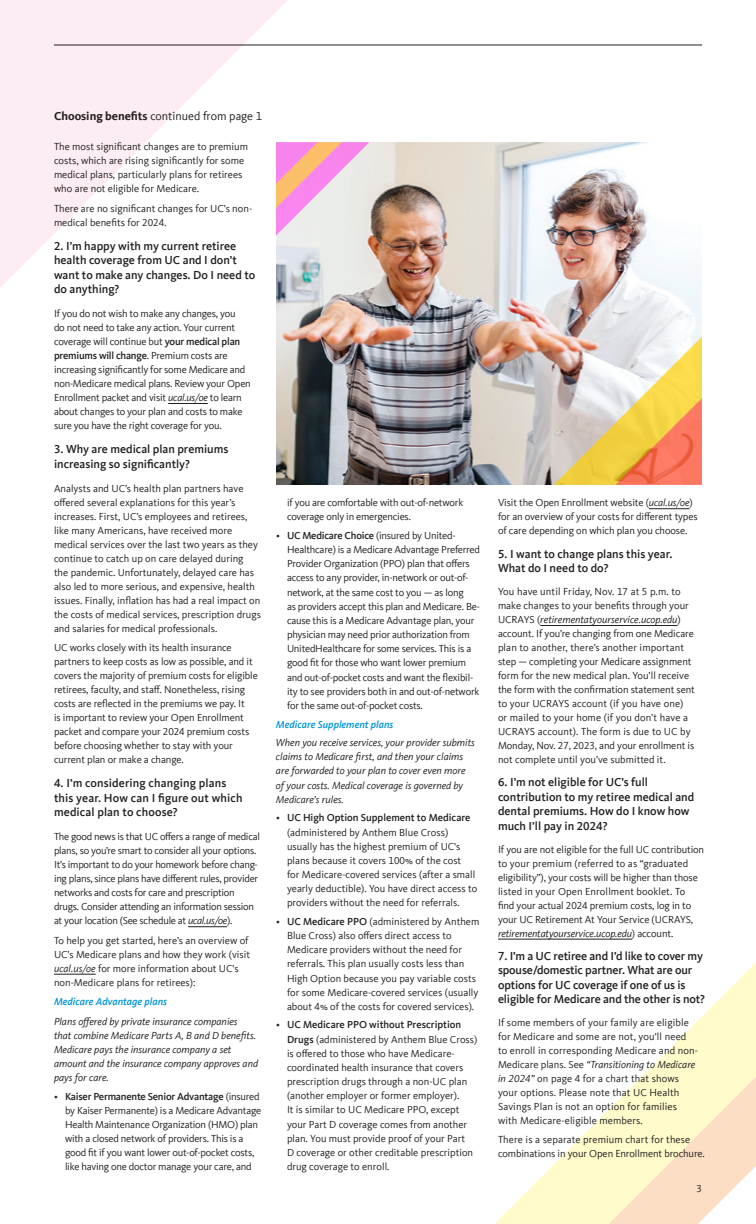
<style>
.page{position:relative;width:756px;height:1224px;background:#fff}
.page>*{position:absolute;margin:0;border:0;box-sizing:border-box;transform-origin:0 0}
.Subhead_1{font:500 12px/14.4px "Kievit Offc Pro";color:#231f20}
.Continued_text{font:12px "Kievit Offc Pro";color:#231f20}
.body{font:10.5px/14px "Kievit Offc Pro";letter-spacing:-.005em;color:#231f20}
.body-2{font:italic 10.5px/14px "Kievit Offc Pro";color:#231f20}
.body-3{font:10.5px/14px "Kievit Offc Pro";letter-spacing:-.025em;color:#231f20}
.body-4{font:italic 500 10.5px "Kievit Offc Pro";color:#0094d7}
.s1{font-weight:700}
.s2{font-weight:500}
.s3{font-style:italic}
</style>
<div class="page">
<svg style="left:494px;top:938px;width:70px;height:286px"></svg>
<svg style="left:0;top:0;width:288px;height:288px;fill:#fcecf3"></svg>
<svg style="left:564px;top:938px;width:192px;height:286px"></svg>
<img style="left:276px;top:142px;width:426px;height:343px">
<hr style="left:54px;top:45px;width:648px;height:1px;background:#231f20">
<svg style="left:554px;top:311px;width:148px;height:174px;background:#e7c79b"></svg>
<hr style="left:168px;top:403px;width:40px;height:1px;background:#231f20">
<hr style="left:188px;top:927px;width:39px;height:1px;background:#231f20">
<hr style="left:54px;top:974px;width:42px;height:1px;background:#231f20">
<hr style="left:649px;top:509px;width:41px;height:1px;background:#231f20">
<hr style="left:540px;top:625px;width:138px;height:1px;background:#231f20">
<hr style="left:498px;top:939px;width:134px;height:1px;background:#231f20">
<svg style="left:276px;top:142px;width:93px;height:94px;background:#f1c0d6"></svg>
<p class="Continued_text" style="left:54px;top:109px;width:210px"><span class="s1">Choosing benefits</span> continued from page 1</p>
<p class="body" style="left:54px;top:139px;width:196px">The most significant changes are to premium costs, which are rising significantly for some medical plans, particularly plans for retirees who are not eligible for Medicare.</p>
<p class="body" style="left:54px;top:201px;width:200px">There are no significant changes for UC’s non&shy;medical benefits for 2024.</p>
<p class="Subhead_1" style="left:54px;top:239px;width:203px">2. I’m happy with my current retiree health coverage from UC and I don’t want to make any changes. Do I need to do anything?</p>
<p class="body" style="left:54px;top:306px;width:198px">If you do not wish to make any changes, you<br>do not need to take any action. Your current coverage will continue but <span class="s2">your medical plan premiums will change</span>. Premium costs are increasing significantly for some Medicare and non-Medicare medical plans. Review your Open Enrollment packet and visit <span class="s3">ucal.us/oe</span> to learn about changes to your plan and costs to make sure you have the right coverage for you.</p>
<p class="Subhead_1" style="left:54px;top:442px;width:176px">3. Why are medical plan premiums increasing so significantly?</p>
<p class="body" style="left:54px;top:481px;width:208px">Analysts and UC’s health plan partners have offered several explanations for this year’s increases. First, UC’s employees and retirees, like many Americans, have received more medical services over the last two years as they continue to catch up on care delayed during<br>the pandemic. Unfortunately, delayed care has also led to more serious, and expensive, health issues. Finally, inflation has had a real impact on the costs of medical services, prescription drugs and salaries for medical professionals.</p>
<p class="body" style="left:54px;top:641px;width:205px">UC works closely with its health insurance partners to keep costs as low as possible, and it covers the majority of premium costs for eligible retirees, faculty, and staff. Nonetheless, rising costs are reflected in the premiums we pay. It<br>is important to review your Open Enrollment packet and compare your 2024 premium costs before choosing whether to stay with your current plan or make a change.</p>
<p class="Subhead_1" style="left:54px;top:776px;width:190px">4. I’m considering changing plans this year. How can I figure out which medical plan to choose?</p>
<p class="body-3" style="left:54px;top:830px;width:207px">The good news is that UC offers a range of medical plans, so you’re smart to consider all your options.<br>It's important to do your homework before chang&shy;ing plans, since plans have different rules, provider networks and costs for care and prescription drugs. Consider attending an information session at your location (See schedule at <span class="s3">ucal.us/oe</span>).</p>
<p class="body" style="left:54px;top:933px;width:198px">To help you get started, here’s an overview of UC’s Medicare plans and how they work (visit <span class="s3">ucal.us/oe</span> for more information about UC's non-Medicare plans for retirees):</p>
<p class="body-4" style="left:54px;top:995px;width:115px">Medicare Advantage plans</p>
<p class="body-2" style="left:54px;top:1014px;width:206px">Plans offered by private insurance companies<br>that combine Medicare Parts A, B and D benefits.<br>Medicare pays the insurance company a set amount and the insurance company approves and pays for care.</p>
<p class="body" style="left:65px;top:1089px;width:198px;text-indent:-11px">• <span class="s2">Kaiser Permanente Senior Advantage</span> (insured by Kaiser Permanente) is a Medicare Advantage Health Maintenance Organization (HMO) plan with a closed network of providers. This is a good fit if you want lower out-of-pocket costs, like having one doctor manage your care, and</p>
<p class="body" style="left:287px;top:496px;width:178px">if you are comfortable with out-of-network coverage only in emergencies.</p>
<p class="body" style="left:287px;top:528px;width:195px;text-indent:-11px">• <span class="s2">UC Medicare Choice</span> (insured by United-Healthcare) is a Medicare Advantage Preferred Provider Organization (PPO) plan that offers access to any provider, in-network or out-of&shy;network, at the same cost to you — as long<br>as providers accept this plan and Medicare. Be&shy;cause this is a Medicare Advantage plan, your physician may need prior authorization from UnitedHealthcare for some services. This is a good fit for those who want lower premium and out-of-pocket costs and want the flexibil&shy;ity to see providers both in and out-of-network for the same out-of-pocket costs.</p>
<p class="body-4" style="left:276px;top:718px;width:119px">Medicare Supplement plans</p>
<p class="body-2" style="left:276px;top:735px;width:200px">When you receive services, your provider submits claims to Medicare first, and then your claims are forwarded to your plan to cover even more of your costs. Medical coverage is governed by Medicare’s rules.</p>
<p class="body" style="left:287px;top:811px;width:192px;text-indent:-11px">• <span class="s2">UC High Option Supplement to Medicare </span>(administered by Anthem Blue Cross) usually has the highest premium of UC's plans because it covers 100% of the cost<br>for Medicare-covered services (after a small yearly deductible). You have direct access to providers without the need for referrals.</p>
<p class="body" style="left:287px;top:914px;width:194px;text-indent:-11px">• <span class="s2">UC Medicare PPO</span> (administered by Anthem Blue Cross) also offers direct access to Medicare providers without the need for referrals. This plan usually costs less than High Option because you pay variable costs for some Medicare-covered services (usually about 4% of the costs for covered services).</p>
<p class="body" style="left:287px;top:1018px;width:192px;text-indent:-11px">• <span class="s2">UC Medicare PPO without Prescription Drugs</span> (administered by Anthem Blue Cross) is offered to those who have Medicare&shy;coordinated health insurance that covers prescription drugs through a non-UC plan (another employer or former employer).<br>It is similar to UC Medicare PPO, except your Part D coverage comes from another plan. You must provide proof of your Part<br>D coverage or other creditable prescription drug coverage to enroll.</p>
<p class="body" style="left:498px;top:496px;width:201px">Visit the Open Enrollment website (<span class="s3">ucal.us/oe</span>) for an overview of your costs for different types of care depending on which plan you choose.</p>
<p class="Subhead_1" style="left:498px;top:546px;width:176px">5. I want to change plans this year.<br>What do I need to do?</p>
<p class="body" style="left:498px;top:584px;width:198px">You have until Friday, Nov. 17 at 5 p.m. to make changes to your benefits through your UCRAYS (<span class="s3">retirementatyourservice.ucop.edu</span>) account. If you’re changing from one Medicare plan to another, there’s another important step — completing your Medicare assignment form for the new medical plan. You’ll receive the form with the confirmation statement sent to your UCRAYS account (if you have one) or mailed to your home (if you don’t have a UCRAYS account). The form is due to UC by Monday, Nov. 27, 2023, and your enrollment is not complete until you’ve submitted it.</p>
<p class="Subhead_1" style="left:498px;top:775px;width:198px">6. I’m not eligible for UC’s full contribution to my retiree medical and dental premiums. How do I know how much I’ll pay in 2024?</p>
<p class="body" style="left:498px;top:842px;width:208px">If you are not eligible for the full UC contribution to your premium (referred to as “graduated eligibility”), your costs will be higher than those listed in your Open Enrollment booklet. To find your actual 2024 premium costs, log in to your UC Retirement At Your Service (UCRAYS, <span class="s3">retirementatyourservice.ucop.edu</span>) account.</p>
<p class="Subhead_1" style="left:498px;top:949px;width:209px">7. I’m a UC retiree and I’d like to cover my spouse/domestic partner. What are our options for UC coverage if one of us is eligible for Medicare and the other is not?</p>
<p class="body" style="left:498px;top:1016px;width:201px">If some members of your family are eligible for Medicare and some are not, you'll need to enroll in corresponding Medicare and non-Medicare plans. See <span class="s3">“Transitioning to Medicare in 2024”</span> on page 4 for a chart that shows your options. Please note that UC Health Savings Plan is not an option for families with Medicare-eligible members.</p>
<p class="body" style="left:498px;top:1132px;width:208px">There is a separate premium chart for these combinations in your Open Enrollment brochure.</p>
<p class="body" style="left:696px;top:1182px;width:7px">3</p>
</div>
